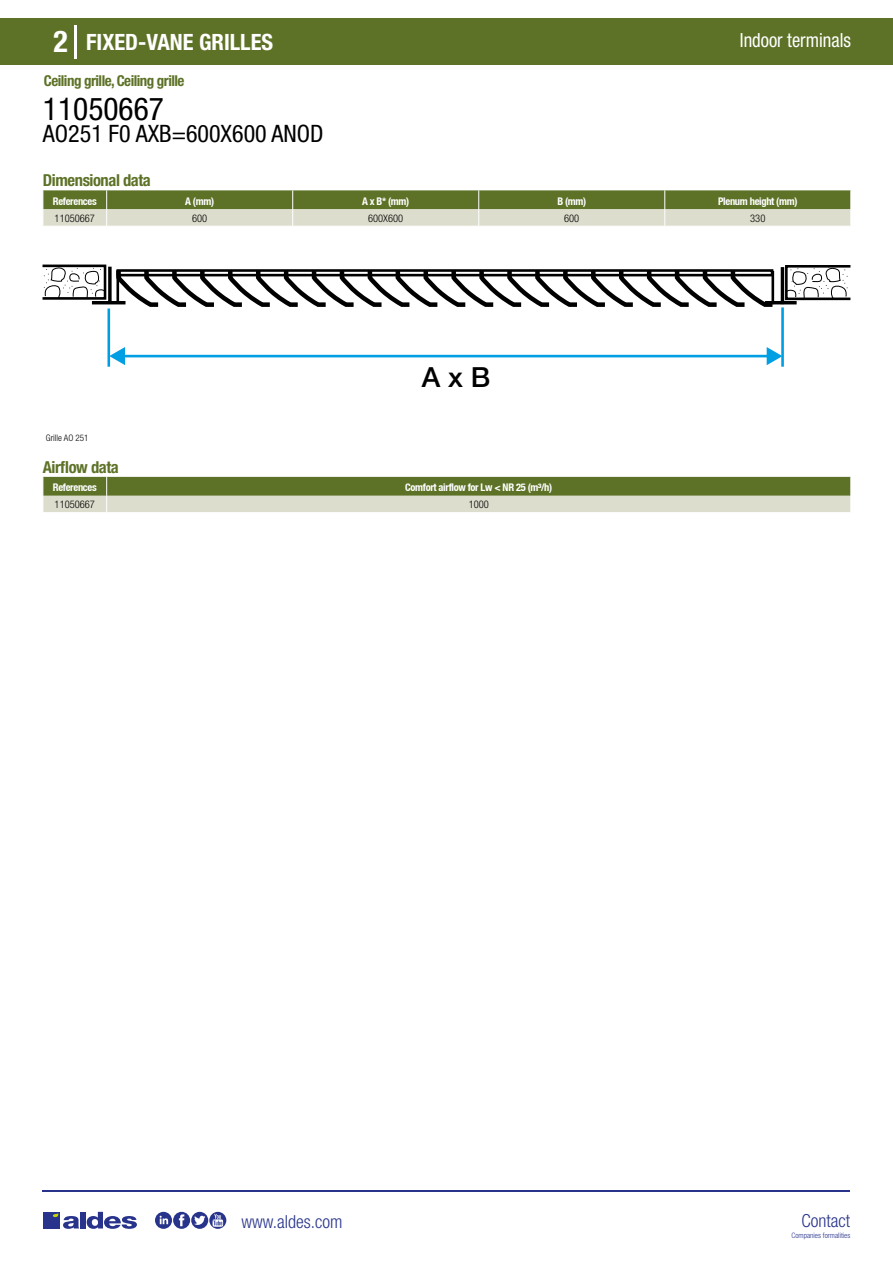
<style>
.page{position:relative;width:893px;height:1263px;background:#fff}
.page>*{position:absolute;margin:0;border:0;box-sizing:border-box;transform-origin:0 0}
.t1{font:condensed 31.5px "Helvetica Neue LT Std";color:#000}
.t2{font:700 condensed 30px "Helvetica Neue LT Std";color:#fff}
.t3{font:500 27.75px "Helvetica Neue";color:#000}
.t4{font:condensed 24px "Helvetica Neue LT Std";color:#000}
.t5{font:700 condensed 22.5px "Helvetica Neue LT Std";color:#fff}
.t6{font:condensed 19.5px "Helvetica Neue LT Std";color:#fff;scale:.95 1}
.t7{font:300 condensed 18px "Helvetica Neue";color:#28348b}
.t8{font:700 condensed 16.5px "Helvetica Neue LT Std";letter-spacing:-.025em;color:#5d7227}
.t9{font:700 condensed 15px "Helvetica Neue LT Std";letter-spacing:-.035em;color:#5d7227}
.t10{font:700 condensed 10.5px "Helvetica Neue";letter-spacing:-.03em;color:#fff}
.t11{font:300 condensed 10.5px "Helvetica Neue";color:#000}
.t12{font:300 condensed 9px "Helvetica Neue";color:#000}
.t13{font:300 condensed 7.5px "Helvetica Neue";color:#28348b}
</style>
<div class="page">
<div style="left:0;top:18px;width:893px;height:46px;background:#5d7227"></div>
<hr style="left:74px;top:25px;width:2px;height:33px;background:#fff">
<hr style="left:43px;top:1190px;width:807px;height:1px;background:#28348b">
<svg style="left:155px;top:1212px;width:71px;height:17px"></svg>
<div style="left:43px;top:1212px;width:17px;height:16px;background:#28348b"></div>
<div style="left:80px;top:1212px;width:6px;height:16px;background:#28348b"></div>
<svg style="left:87px;top:1212px;width:50px;height:17px"></svg>
<svg style="left:53px;top:1213px;width:26px;height:16px"></svg>
<svg style="left:43px;top:190px;width:808px;height:36px;background:#9ba678"></svg>
<svg style="left:43px;top:265px;width:63px;height:35px"></svg>
<svg style="left:108px;top:267px;width:4px;height:34px"></svg>
<hr style="left:92px;top:301px;width:34px;height:3px;background:#000">
<svg style="left:785px;top:265px;width:65px;height:35px"></svg>
<hr style="left:781px;top:267px;width:3px;height:37px;background:#000">
<hr style="left:107px;top:308px;width:3px;height:59px;background:#009fe3">
<hr style="left:781px;top:307px;width:3px;height:60px;background:#009fe3">
<hr style="left:122px;top:355px;width:651px;height:2px;background:#009fe3">
<svg style="left:767px;top:347px;width:15px;height:18px"></svg>
<svg style="left:110px;top:347px;width:15px;height:18px"></svg>
<svg style="left:114px;top:269px;width:663px;height:38px"></svg>
<hr style="left:116px;top:270px;width:3px;height:31px;background:#000">
<hr style="left:765px;top:301px;width:32px;height:3px;background:#000">
<hr style="left:771px;top:271px;width:3px;height:33px;background:#000">
<svg style="left:43px;top:477px;width:808px;height:35px;background:#99a475"></svg>
<h2 class="t2" style="left:54px;top:24px;width:16px">2</h2>
<h3 class="t5" style="left:86px;top:28px;width:189px">FIXED-VANE GRILLES</h3>
<h3 class="t6" style="left:740px;top:29px;width:118px">Indoor terminals</h3>
<h3 class="t9" style="left:44px;top:71px;width:142px">Ceiling grille, Ceiling grille</h3>
<h1 class="t1" style="left:43px;top:91px;width:122px">11050667</h1>
<h3 class="t4" style="left:43px;top:120px;width:282px">AO251 F0 AXB=600X600 ANOD</h3>
<h3 class="t8" style="left:43px;top:170px;width:109px">Dimensional data</h3>
<p class="t10" style="left:53px;top:195px;width:45px">References</p>
<p class="t10" style="left:185px;top:195px;width:30px">A (mm)</p>
<p class="t10" style="left:362px;top:195px;width:49px">A x B* (mm)</p>
<p class="t10" style="left:557px;top:195px;width:30px">B (mm)</p>
<p class="t10" style="left:718px;top:195px;width:81px">Plenum height (mm)</p>
<p class="t11" style="left:55px;top:212px;width:42px">11050667</p>
<p class="t11" style="left:192px;top:212px;width:17px">600</p>
<p class="t11" style="left:368px;top:212px;width:37px">600X600</p>
<p class="t11" style="left:564px;top:212px;width:17px">600</p>
<p class="t11" style="left:750px;top:212px;width:17px">330</p>
<h3 class="t3" style="left:422px;top:361px;width:70px">A x B</h3>
<p class="t12" style="left:46px;top:433px;width:44px">Grille AO 251</p>
<h3 class="t8" style="left:43px;top:457px;width:77px">Airflow data</h3>
<p class="t10" style="left:53px;top:481px;width:45px">References</p>
<p class="t10" style="left:405px;top:481px;width:149px">Comfort airflow for Lw &lt; NR 25 (m³/h)</p>
<p class="t11" style="left:55px;top:498px;width:42px">11050667</p>
<p class="t11" style="left:469px;top:498px;width:22px">1000</p>
<h3 class="t7" style="left:241px;top:1211px;width:102px">www.aldes.com</h3>
<h3 class="t7" style="left:801px;top:1211px;width:50px">Contact</h3>
<p class="t13" style="left:791px;top:1230px;width:60px">Companies formalities</p>
</div>
